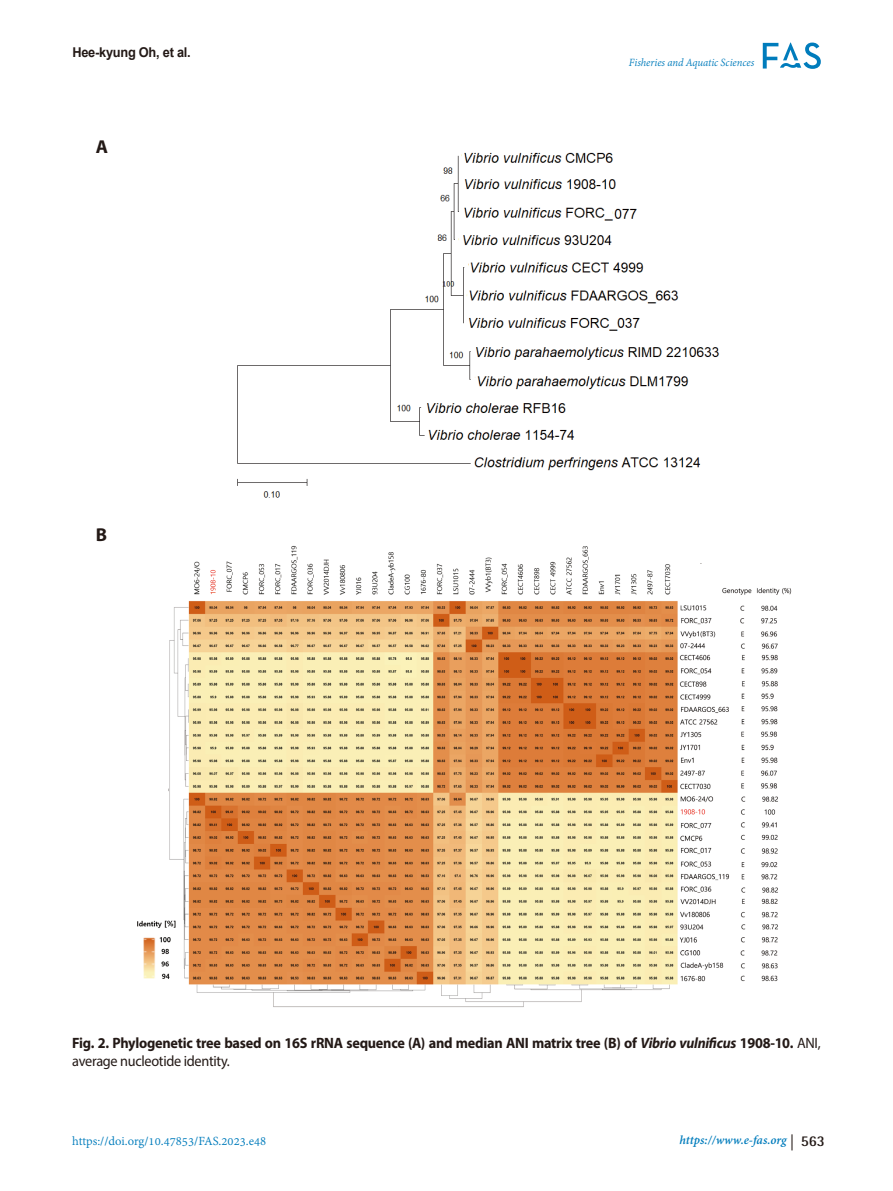
<style>
.page{position:relative;width:893px;height:1191px;background:#fff}
.page>*{position:absolute;margin:0;border:0;box-sizing:border-box;transform-origin:0 0}
.t1{font:700 18.75px "Myriad Pro";color:#231916}
.table_title{font:700 15px/18px "Myriad Pro";letter-spacing:-.02em;color:#231916;scale:.95 1}
.t2{font:13.5px "Adobe Devanagari";color:#007cbc}
.t3{font:italic 700 13.5px "Adobe Devanagari";color:#007cbc}
.t4{font:700 13.5px "Arial";letter-spacing:-.02em;color:#231916;scale:.95 1}
.t5{font:italic 12px "Adobe Devanagari";letter-spacing:-.005em;color:#007cbc;scale:.95 1}
.s1{font-style:italic}
.s2{font-weight:400}
.s3{font-family:"Helvetica Neue LT Pro";font-weight:400;font-style:normal;font-size:16.05px;color:#231916}
.s4{font-family:"Rotis Semi Sans Std";font-style:normal;font-size:15px;color:#231916}
</style>
<div class="page">
<svg style="left:763px;top:43px;width:58px;height:26px"></svg>
<img style="left:237px;top:152px;width:483px;height:346px">
<img style="left:137px;top:546px;width:655px;height:461px">
<p class="t4" style="left:72px;top:42px;width:126px">Hee-kyung Oh, et al.</p>
<p class="t1" style="left:96px;top:134px;width:14px">A</p>
<p class="t1" style="left:96px;top:523px;width:13px">B</p>
<p class="t5" style="left:629px;top:56px;width:133px">Fisheries and Aquatic Sciences</p>
<p class="table_title" style="left:72px;top:1033px;width:789px">Fig. 2. Phylogenetic tree based on 16S rRNA sequence (A) and median ANI matrix tree (B) of <span class="s1">Vibrio vulnificus</span> 1908-10. <span class="s2">ANI, average nucleotide identity.</span></p>
<p class="t2" style="left:72px;top:1133px;width:196px">https://doi.org/10.47853/FAS.2023.e48</p>
<p class="t3" style="left:680px;top:1132px;width:147px">https://www.e-fas.org <span class="s3">|</span> <span class="s4">563</span></p>
</div>
